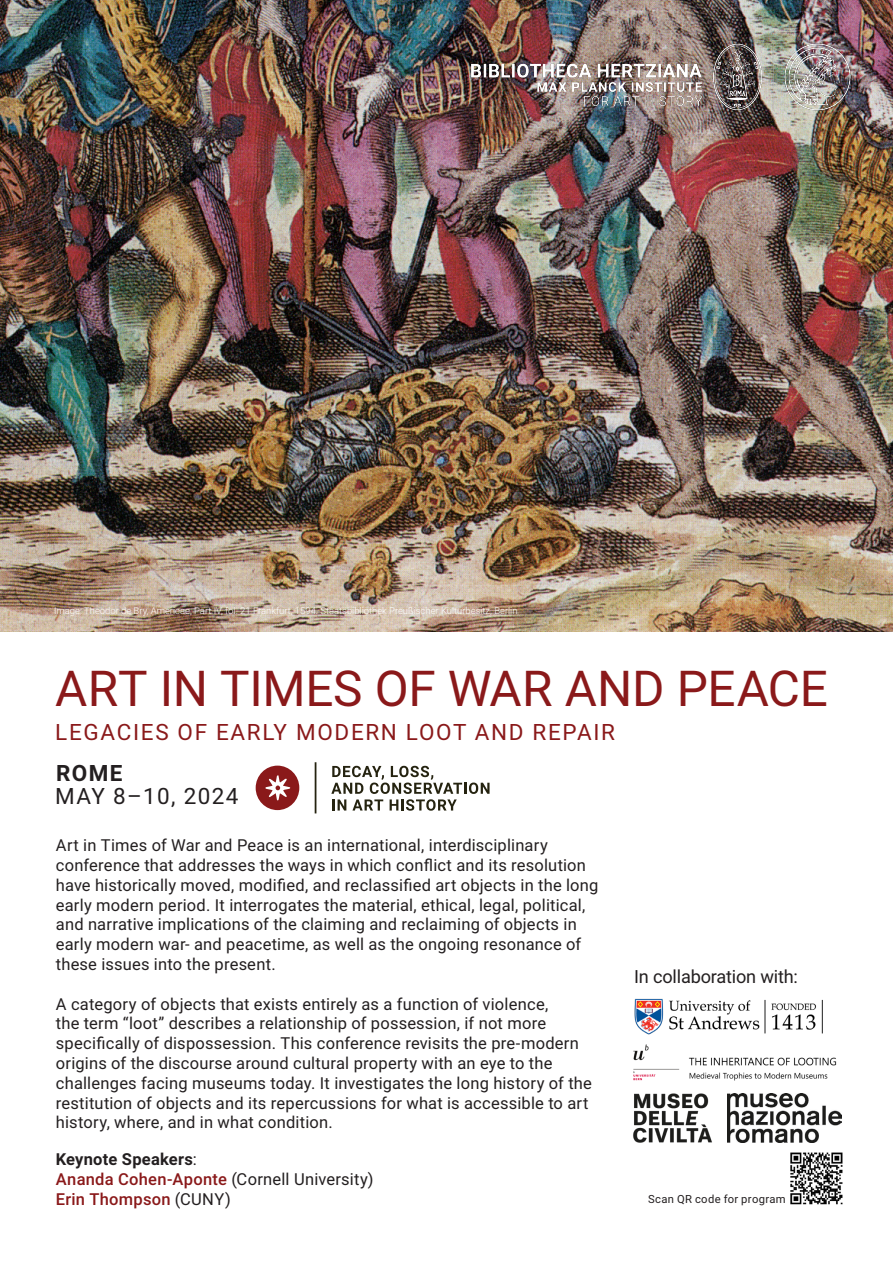
<style>
.page{position:relative;width:893px;height:1263px;background:#fff}
.page>*{position:absolute;margin:0;border:0;box-sizing:border-box;transform-origin:0 0}
.t1{font:49.5px "Roboto";letter-spacing:-.005em;color:#8a191a}
.t2{font:22.5px "Roboto";letter-spacing:.075em;color:#8a191a}
.t3{font:22.5px "Roboto";letter-spacing:.06em;color:#231f20}
.t4{font:700 22.5px "Roboto";color:#231f20}
.t5{font:18.15px "Roboto";letter-spacing:-.01em;color:#231f20}
.t6{font:16.5px/19.8px "Roboto";letter-spacing:.01em;color:#231f20}
.t7{font:500 16.5px "Roboto";letter-spacing:.015em;color:#8a191a}
.t8{font:700 16.5px "Roboto";letter-spacing:.015em;color:#231f20}
.t9{font:11.25px "Roboto";letter-spacing:.03em;color:#231f20}
.t10{font:300 9.45px "Roboto";color:#fff}
.s1{font-weight:400}
.s2{font-weight:500;color:#8a191a}
.s3{font-weight:400;color:#231f20}
</style>
<div class="page">
<img style="left:0;top:0;width:893px;height:631px">
<div style="left:256px;top:766px;width:43px;height:44px;background:#8a191a;border-radius:22px"></div>
<svg style="left:265px;top:775px;width:25px;height:25px"></svg>
<hr style="left:315px;top:762px;width:1px;height:51px;background:#252310">
<svg style="left:331px;top:766px;width:159px;height:45px"></svg>
<img style="left:790px;top:1152px;width:53px;height:53px">
<img style="left:461px;top:34px;width:399px;height:86px">
<img style="left:634px;top:998px;width:189px;height:37px">
<img style="left:633px;top:1044px;width:204px;height:55px">
<img style="left:728px;top:1093px;width:113px;height:50px">
<img style="left:633px;top:1082px;width:90px;height:61px">
<p class="t10" style="left:54px;top:604px;width:465px">Image: Theodor de Bry, Americae, Part IV, fol. 21 Frankfurt, 1594. Staatsbibliothek Preußischer Kulturbesitz, Berlin</p>
<p class="t1" style="left:55px;top:653px;width:774px">ART IN TIMES OF WAR AND PEACE</p>
<p class="t2" style="left:55px;top:716px;width:561px">LEGACIES OF EARLY MODERN LOOT AND REPAIR</p>
<p class="t4" style="left:56px;top:757px;width:68px">ROME</p>
<p class="t3" style="left:55px;top:781px;width:185px">MAY 8–10, 2024</p>
<p class="t6" style="left:56px;top:835px;width:544px">Art in Times of War and Peace is an international, interdisciplinary conference that addresses the ways in which conflict and its resolution have historically moved, modified, and reclassified art objects in the long early modern period. It interrogates the material, ethical, legal, political, and narrative implications of the claiming and reclaiming of objects in early modern war- and peacetime, as well as the ongoing resonance of these issues into the present.</p>
<p class="t6" style="left:56px;top:993px;width:538px">A category of objects that exists entirely as a function of violence,<br>the term “loot” describes a relationship of possession, if not more specifically of dispossession. This conference revisits the pre-modern origins of the discourse around cultural property with an eye to the challenges facing museums today. It investigates the long history of the restitution of objects and its repercussions for what is accessible to art history, where, and in what condition.</p>
<p class="t8" style="left:56px;top:1148px;width:142px">Keynote Speakers<span class="s1">:</span></p>
<p class="t6" style="left:56px;top:1168px;width:319px"><span class="s2">Ananda Cohen-Aponte</span> (Cornell University)</p>
<p class="t7" style="left:56px;top:1187px;width:176px">Erin Thompson <span class="s3">(CUNY)</span></p>
<p class="t5" style="left:634px;top:964px;width:165px">In collaboration with:</p>
<p class="t9" style="left:648px;top:1191px;width:139px">Scan QR code for program</p>
</div>
